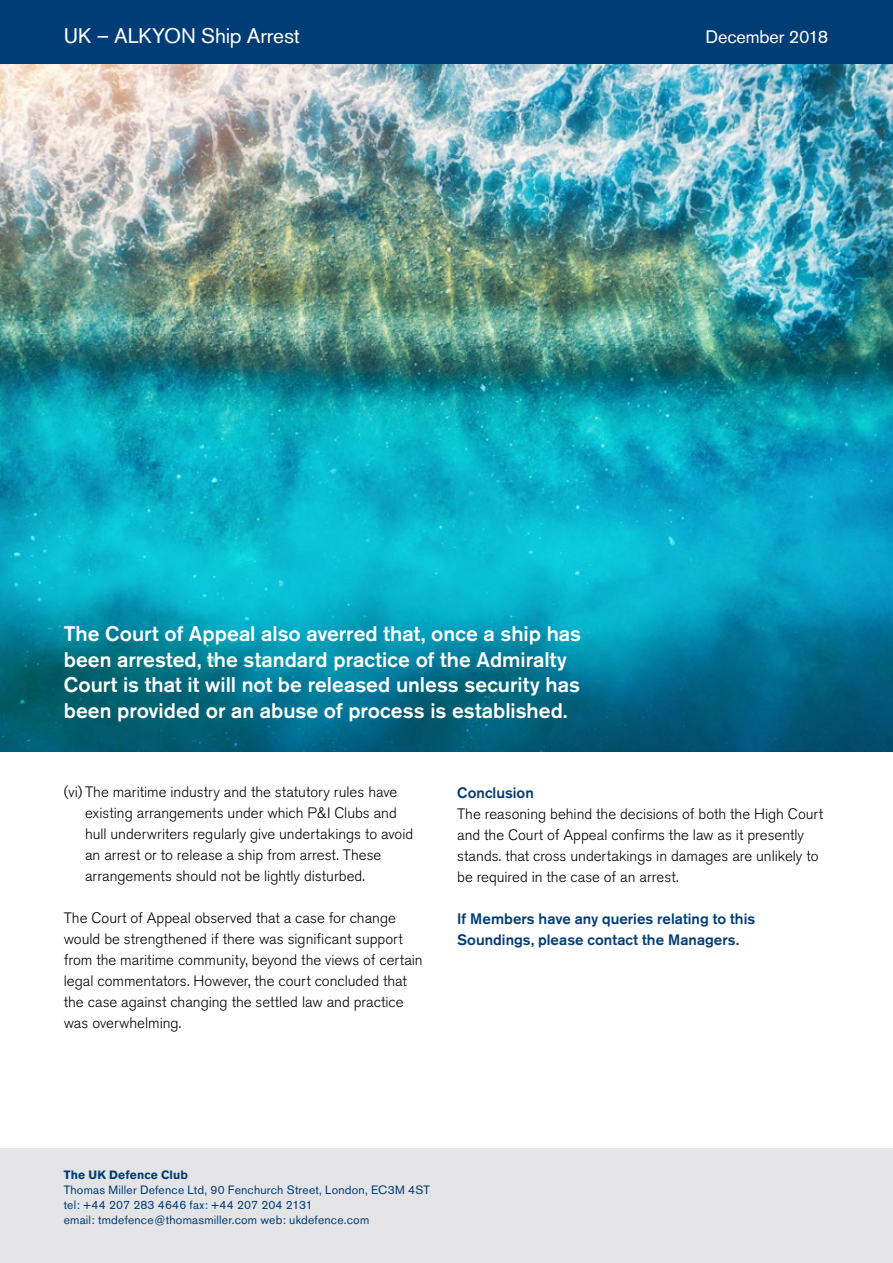
<style>
.page{position:relative;width:893px;height:1263px;background:#fff}
.page>*{position:absolute;margin:0;border:0;box-sizing:border-box;transform-origin:0 0}
.t1{font:500 21px/25.5px "Akzidenz Grotesk BE";color:#fff}
.t2{font:21px "Akzidenz Grotesk BE";letter-spacing:-.005em;color:#fff}
.t3{font:18px "Akzidenz Grotesk BE";letter-spacing:-.01em;color:#fff}
.t4{font:300 15px/21px "Akzidenz Grotesk BE";color:#000}
.t5{font:500 15px/21px "Akzidenz Grotesk BE";letter-spacing:.005em;color:#003c76}
.t6{font:12px/15px "Akzidenz Grotesk BE";letter-spacing:.015em;color:#003c76}
.t7{font:700 12px "Akzidenz Grotesk BE";letter-spacing:.015em;color:#003c76}
</style>
<div class="page">
<img style="left:0;top:64px;width:893px;height:688px">
<div style="left:0;top:1148px;width:893px;height:115px;background:#e4e4e7"></div>
<div style="left:0;top:0;width:893px;height:64px;background:#003c76"></div>
<h1 class="t2" style="left:64px;top:23px;width:238px">UK – ALKYON Ship Arrest</h1>
<p class="t3" style="left:705px;top:26px;width:124px">December 2018</p>
<h1 class="t1" style="left:64px;top:621px;width:519px">The Court of Appeal also averred that, once a ship has been arrested, the standard practice of the Admiralty Court is that it will not be released unless security has been provided or an abuse of process is established.</h1>
<p class="t4" style="left:85px;top:782px;width:330px;text-indent:-21px">(vi) The maritime industry and the statutory rules have existing arrangements under which P&amp;I Clubs and hull underwriters regularly give undertakings to avoid an arrest or to release a ship from arrest. These arrangements should not be lightly disturbed.</p>
<p class="t4" style="left:64px;top:908px;width:360px">The Court of Appeal observed that a case for change would be strengthened if there was significant support from the maritime community, beyond the views of certain legal commentators. However, the court concluded that the case against changing the settled law and practice was overwhelming.</p>
<p class="t5" style="left:457px;top:782px;width:78px">Conclusion</p>
<p class="t4" style="left:457px;top:803px;width:367px">The reasoning behind the decisions of both the High Court and the Court of Appeal confirms the law as it presently stands. that cross undertakings in damages are unlikely to be required in the case of an arrest.</p>
<p class="t5" style="left:457px;top:908px;width:300px">If Members have any queries relating to this<br>Soundings, please contact the Managers.</p>
<p class="t7" style="left:64px;top:1168px;width:126px">The UK Defence Club</p>
<p class="t6" style="left:64px;top:1183px;width:368px">Thomas Miller Defence Ltd, 90 Fenchurch Street, London, EC3M 4ST tel: +44 207 283 4646 fax: +44 207 204 2131<br>email: tmdefence@thomasmiller.com web: ukdefence.com</p>
</div>
